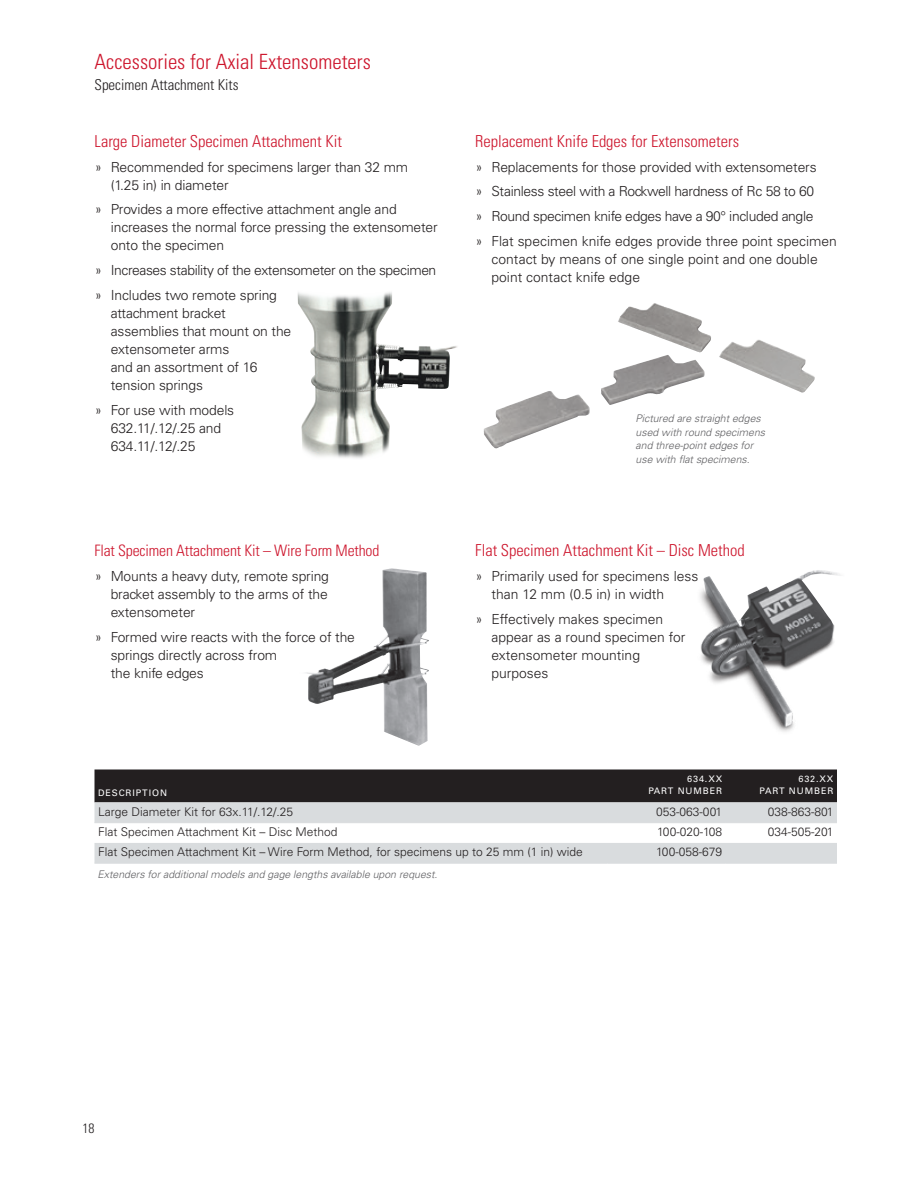
<style>
.page{position:relative;width:918px;height:1188px;background:#fff}
.page>*{position:absolute;margin:0;border:0;box-sizing:border-box;transform-origin:0 0}
.t1{font:300 condensed 21px "Univers LT Std";color:#cd152c}
.t2{font:300 condensed 16.5px "Univers LT Std";color:#cd152c}
.t3{font:300 condensed 15.75px "Univers LT Std";letter-spacing:-.01em;color:#cd152c}
.t4{font:300 condensed 15px "Univers LT Std";color:#231f20}
.t5{font:300 13.8px/18px "Univers LT Std";letter-spacing:-.01em;color:#231f20}
.t6{font:300 13.8px/24.8px "Univers LT Std";letter-spacing:-.03em;color:#231f20}
.t7{font:300 condensed 13.5px "Univers LT Std";color:#231f20}
.t8{font:300 12px "Univers LT Std";color:#231f20}
.t9{font:italic 300 10.5px/13.5px "Univers LT Std";color:#5f5f62}
.t10{font:9px/12px "Univers LT Std";letter-spacing:.1em;color:#fff;text-align:right}
.s1{font-stretch:condensed}
</style>
<div class="page">
<img style="left:306px;top:568px;width:123px;height:178px">
<img style="left:297px;top:292px;width:98px;height:167px">
<img style="left:700px;top:570px;width:140px;height:162px">
<div style="left:94px;top:770px;width:743px;height:32px;background:#231f20"></div>
<svg style="left:94px;top:802px;width:743px;height:61px;fill:#d9dcde"></svg>
<hr style="left:94px;top:822px;width:514px;height:1px;background:#d9dcde">
<hr style="left:608px;top:822px;width:118px;height:1px;background:#d9dcde">
<hr style="left:726px;top:822px;width:111px;height:1px;background:#d9dcde">
<hr style="left:94px;top:863px;width:514px;height:1px;background:#d9dcde">
<hr style="left:608px;top:863px;width:118px;height:1px;background:#d9dcde">
<hr style="left:726px;top:863px;width:111px;height:1px;background:#d9dcde">
<img style="left:618px;top:303px;width:187px;height:90px">
<img style="left:484px;top:355px;width:221px;height:93px">
<h1 class="t1" style="left:94px;top:49px;width:278px">Accessories for Axial Extensometers</h1>
<p class="t4" style="left:94px;top:76px;width:146px">Specimen Attachment Kits</p>
<p class="t2" style="left:95px;top:131px;width:249px">Large Diameter Specimen Attachment Kit</p>
<p class="t5" style="left:111px;top:158px;width:299px;text-indent:-15px"><span class="s1">»</span> Recommended for specimens larger than 32 mm (1.25 in) in diameter</p>
<p class="t5" style="left:111px;top:201px;width:329px;text-indent:-15px"><span class="s1">»</span> Provides a more effective attachment angle and increases the normal force pressing the extensometer onto the specimen</p>
<p class="t6" style="left:96px;top:258px;width:342px"><span class="s1">»</span> Increases stability of the extensometer on the specimen <span class="s1">»</span> Includes two remote spring</p>
<p class="t5" style="left:111px;top:304px;width:182px">attachment bracket assemblies that mount on the extensometer arms<br>and an assortment of 16 tension springs</p>
<p class="t5" style="left:111px;top:401px;width:125px;text-indent:-15px"><span class="s1">»</span> For use with models<br>632.11/.12/.25 and<br>634.11/.12/.25</p>
<p class="t3" style="left:94px;top:541px;width:286px">Flat Specimen Attachment Kit – Wire Form Method</p>
<p class="t5" style="left:111px;top:567px;width:220px;text-align:justify;text-indent:-15px"><span class="s1">»</span> Mounts a heavy duty, remote spring bracket assembly to the arms of the extensometer</p>
<p class="t5" style="left:111px;top:628px;width:246px;text-indent:-15px"><span class="s1">»</span> Formed wire reacts with the force of the springs directly across from<br>the knife edges</p>
<p class="t10" style="left:98px;top:787px;width:71px">DESCRIPTION</p>
<p class="t2" style="left:475px;top:131px;width:265px">Replacement Knife Edges for Extensometers</p>
<p class="t5" style="left:477px;top:154px;width:362px;line-height:24.8px"><span class="s1">»</span> Replacements for those provided with extensometers<br><span class="s1">»</span> Stainless steel with a Rockwell hardness of Rc 58 to 60<br><span class="s1">»</span> Round specimen knife edges have a 90° included angle<br><span class="s1">»</span> Flat specimen knife edges provide three point specimen</p>
<p class="t5" style="left:492px;top:250px;width:328px">contact by means of one single point and one double point contact knife edge</p>
<p class="t9" style="left:636px;top:412px;width:131px">Pictured are straight edges used with round specimens and three-point edges for use with flat specimens.</p>
<p class="t2" style="left:475px;top:541px;width:271px">Flat Specimen Attachment Kit – Disc Method</p>
<p class="t5" style="left:492px;top:567px;width:208px;text-indent:-15px"><span class="s1">»</span> Primarily used for specimens less than 12 mm (0.5 in) in width</p>
<p class="t5" style="left:492px;top:610px;width:196px;text-indent:-15px"><span class="s1">»</span> Effectively makes specimen appear as a round specimen for extensometer mounting purposes</p>
<p class="t10" style="left:648px;top:773px;width:75px">634.XX<br>PART NUMBER</p>
<p class="t10" style="left:760px;top:773px;width:75px">632.XX<br>PART NUMBER</p>
<p class="t8" style="left:98px;top:804px;width:197px">Large Diameter Kit for 63x.11/.12/.25</p>
<p class="t8" style="left:656px;top:804px;width:68px">053-063-001</p>
<p class="t8" style="left:768px;top:804px;width:67px">038-863-801</p>
<p class="t8" style="left:98px;top:824px;width:241px">Flat Specimen Attachment Kit – Disc Method</p>
<p class="t8" style="left:657px;top:824px;width:67px">100-020-108</p>
<p class="t8" style="left:768px;top:824px;width:67px">034-505-201</p>
<p class="t8" style="left:98px;top:845px;width:486px">Flat Specimen Attachment Kit – Wire Form Method, for specimens up to 25 mm (1 in) wide</p>
<p class="t8" style="left:656px;top:845px;width:68px">100-058-679</p>
<p class="t9" style="left:97px;top:868px;width:342px">Extenders for additional models and gage lengths available upon request.</p>
<p class="t7" style="left:83px;top:1120px;width:13px">18</p>
</div>
